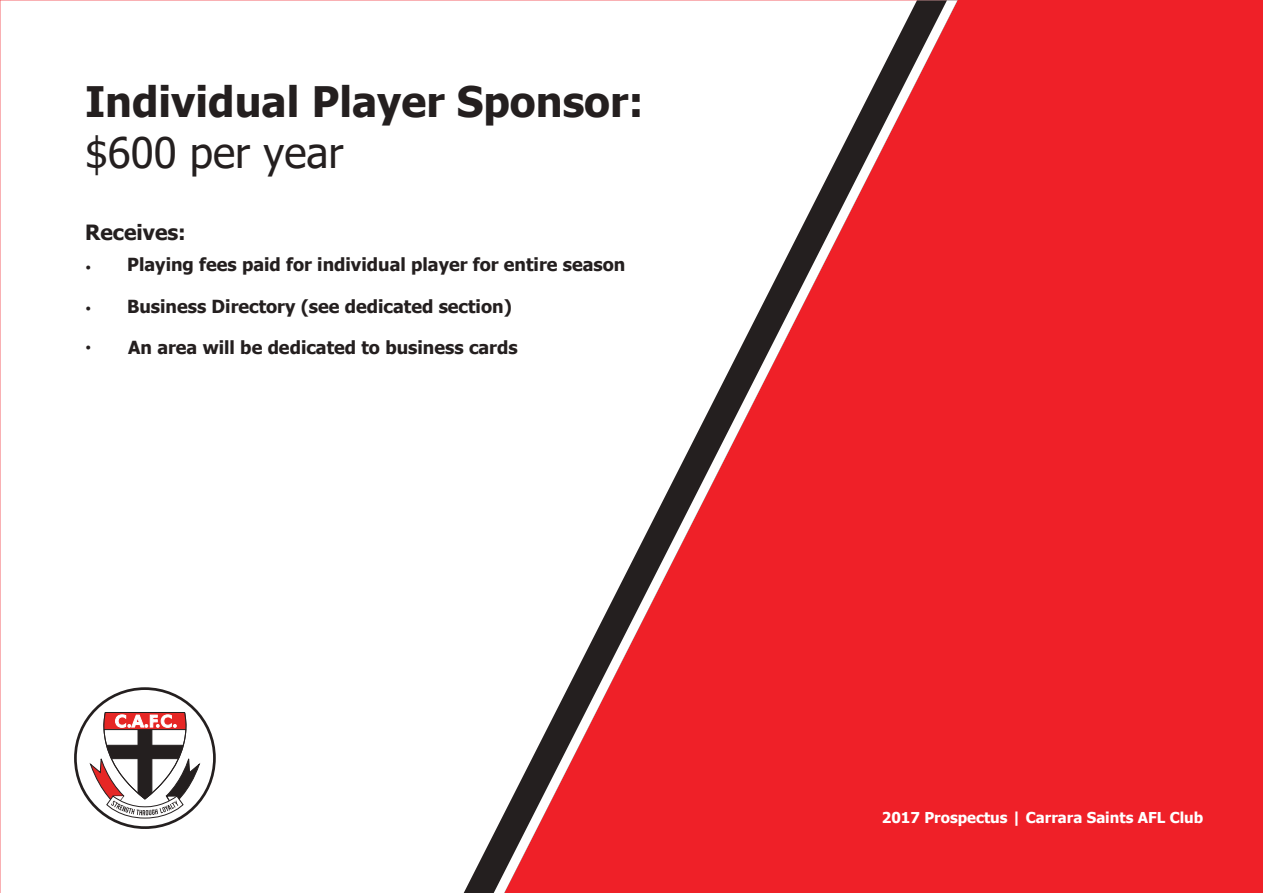
<style>
.page{position:relative;width:1263px;height:893px;background:#ef2028}
.page>*{position:absolute;margin:0;border:0;box-sizing:border-box;transform-origin:0 0}
.t1{font:700 42px "Tahoma";color:#241f1f}
.t2{font:42px "Tahoma";color:#241f1f}
.t3{font:700 21px "Tahoma";color:#241f1f}
.t4{font:700 18px "Tahoma";color:#241f1f}
.t5{font:700 15px "Tahoma";color:#fff}
.s1{font-family:"Helvetica Neue"}
</style>
<div class="page">
<div style="left:0;top:0;width:463px;height:893px;background:#fff"></div>
<div style="left:463px;top:0;width:30px;height:893px;background:#fff"></div>
<svg style="left:493px;top:0;width:464px;height:893px"></svg>
<svg style="left:74px;top:687px;width:142px;height:142px;background:#cdcccc"></svg>
<svg style="left:90px;top:712px;width:110px;height:107px;background:#bea9a8"></svg>
<h1 class="t1" style="left:85px;top:73px;width:560px">Individual Player Sponsor:</h1>
<h1 class="t2" style="left:85px;top:124px;width:260px">$600 per year</h1>
<p class="t3" style="left:85px;top:218px;width:102px">Receives:</p>
<p class="t4" style="left:85px;top:252px;width:542px"><span class="s1">•</span> Playing fees paid for individual player for entire season</p>
<p class="t4" style="left:85px;top:294px;width:428px"><span class="s1">•</span> Business Directory (see dedicated section)</p>
<p class="t4" style="left:85px;top:334px;width:434px"><span class="s1">•</span> An area will be dedicated to business cards</p>
<p class="t5" style="left:882px;top:807px;width:323px">2017 Prospectus | Carrara Saints AFL Club</p>
</div>
